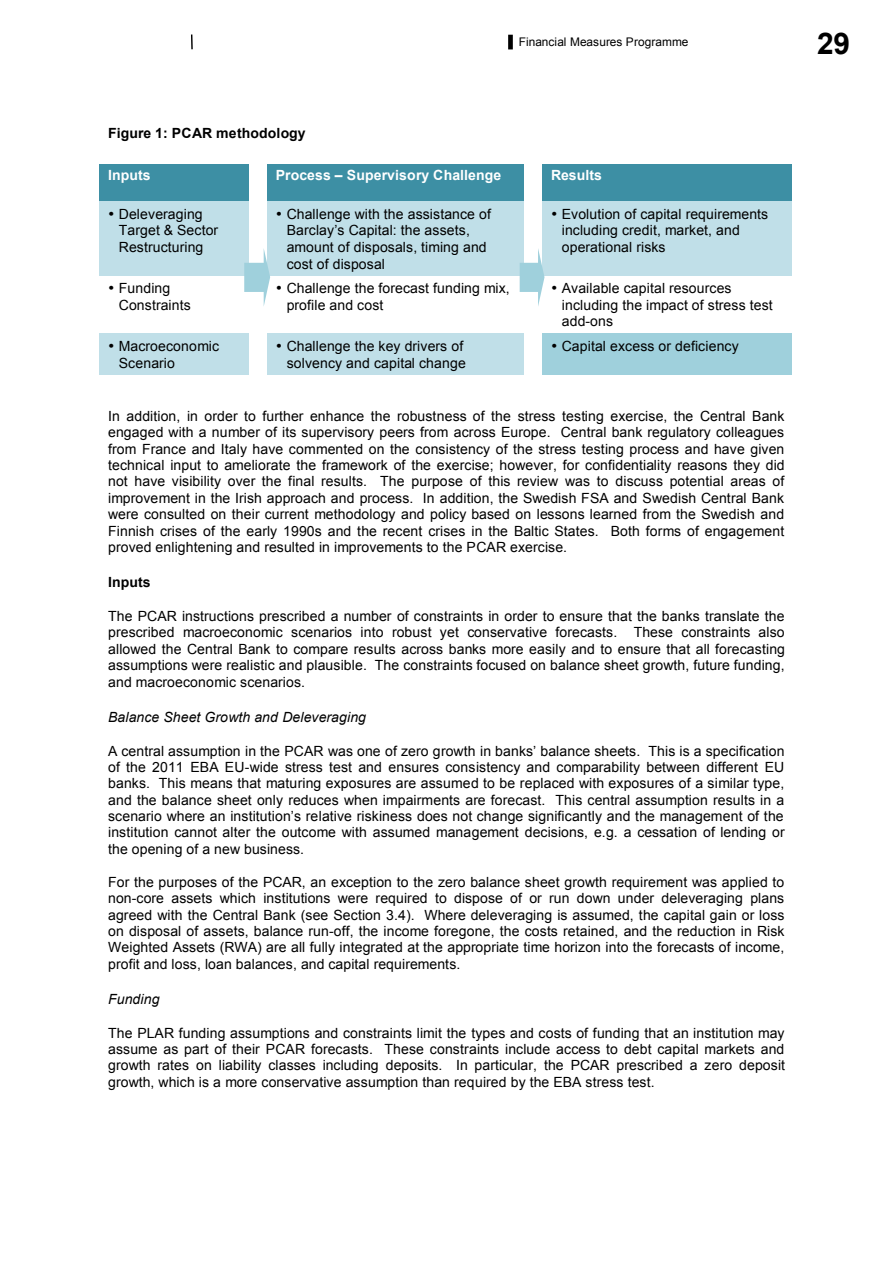
<style>
.page{position:relative;width:893px;height:1263px;background:#fff}
.page>*{position:absolute;margin:0;border:0;box-sizing:border-box;transform-origin:0 0}
.t1{font:700 29.85px "Arial";color:#000}
.t2{font:14.1px/16.4px "Arial";letter-spacing:.01em;color:#000}
.t3{font:700 14.1px "Arial";letter-spacing:.005em;color:#fff}
.t4{font:italic 14.1px "Arial";letter-spacing:.01em;color:#000}
.t5{font:700 14.1px "Arial";letter-spacing:.005em;color:#000}
.t6{font:11.85px "Arial";color:#000}
</style>
<div class="page">
<svg style="left:191px;top:35px;width:2px;height:14px"></svg>
<div style="left:508px;top:35px;width:5px;height:14px;background:#000"></div>
<div style="left:99px;top:164px;width:150px;height:38px;background:#3d8fa4"></div>
<div style="left:267px;top:164px;width:257px;height:38px;background:#3d8fa4"></div>
<div style="left:542px;top:164px;width:250px;height:38px;background:#3d8fa4"></div>
<div style="left:99px;top:202px;width:150px;height:74px;background:#c0dfe8"></div>
<div style="left:267px;top:202px;width:257px;height:74px;background:#c0dfe8"></div>
<div style="left:542px;top:202px;width:250px;height:74px;background:#c0dfe8"></div>
<div style="left:99px;top:333px;width:150px;height:42px;background:#c0dfe8"></div>
<div style="left:267px;top:333px;width:257px;height:42px;background:#c0dfe8"></div>
<div style="left:542px;top:333px;width:250px;height:42px;background:#9fd0dc"></div>
<svg style="left:244px;top:249px;width:26px;height:57px"></svg>
<svg style="left:520px;top:249px;width:24px;height:57px"></svg>
<p class="t6" style="left:519px;top:36px;width:171px">Financial Measures Programme</p>
<h1 class="t1" style="left:817px;top:31px;width:35px">29</h1>
<p class="t5" style="left:108px;top:127px;width:199px">Figure 1: PCAR methodology</p>
<p class="t3" style="left:108px;top:169px;width:44px">Inputs</p>
<p class="t3" style="left:276px;top:169px;width:227px">Process – Supervisory Challenge</p>
<p class="t3" style="left:551px;top:169px;width:53px">Results</p>
<p class="t2" style="left:119px;top:207px;width:101px;text-indent:-11px">• Deleveraging<br>Target &amp; Sector<br>Restructuring</p>
<p class="t2" style="left:287px;top:207px;width:206px;text-indent:-11px">• Challenge with the assistance of<br>Barclay’s Capital: the assets, amount of disposals, timing and cost of disposal</p>
<p class="t2" style="left:562px;top:207px;width:208px;text-indent:-11px">• Evolution of capital requirements including credit, market, and operational risks</p>
<p class="t2" style="left:119px;top:281px;width:73px;text-indent:-11px">• Funding<br>Constraints</p>
<p class="t2" style="left:287px;top:281px;width:225px;text-indent:-11px">• Challenge the forecast funding mix, profile and cost</p>
<p class="t2" style="left:562px;top:281px;width:212px;text-indent:-11px">• Available capital resources including the impact of stress test add-ons</p>
<p class="t2" style="left:119px;top:339px;width:102px;text-indent:-11px">• Macroeconomic<br>Scenario</p>
<p class="t2" style="left:276px;top:339px;width:191px;text-align:right">• Challenge the key drivers of solvency and capital change</p>
<p class="t2" style="left:551px;top:339px;width:189px">• Capital excess or deficiency</p>
<p class="t2" style="left:108px;top:409px;width:678px;text-align:justify">In addition, in order to further enhance the robustness of the stress testing exercise, the Central Bank engaged with a number of its supervisory peers from across Europe. Central bank regulatory colleagues from France and Italy have commented on the consistency of the stress testing process and have given technical input to ameliorate the framework of the exercise; however, for confidentiality reasons they did not have visibility over the final results. The purpose of this review was to discuss potential areas of improvement in the Irish approach and process. In addition, the Swedish FSA and Swedish Central Bank were consulted on their current methodology and policy based on lessons learned from the Swedish and Finnish crises of the early 1990s and the recent crises in the Baltic States. Both forms of engagement proved enlightening and resulted in improvements to the PCAR exercise.</p>
<p class="t5" style="left:108px;top:576px;width:44px">Inputs</p>
<p class="t2" style="left:108px;top:609px;width:678px;text-align:justify">The PCAR instructions prescribed a number of constraints in order to ensure that the banks translate the prescribed macroeconomic scenarios into robust yet conservative forecasts. These constraints also allowed the Central Bank to compare results across banks more easily and to ensure that all forecasting assumptions were realistic and plausible. The constraints focused on balance sheet growth, future funding, and macroeconomic scenarios.</p>
<p class="t4" style="left:108px;top:711px;width:259px">Balance Sheet Growth and Deleveraging</p>
<p class="t2" style="left:108px;top:743px;width:678px;text-align:justify">A central assumption in the PCAR was one of zero growth in banks’ balance sheets. This is a specification of the 2011 EBA EU-wide stress test and ensures consistency and comparability between different EU banks. This means that maturing exposures are assumed to be replaced with exposures of a similar type, and the balance sheet only reduces when impairments are forecast. This central assumption results in a scenario where an institution’s relative riskiness does not change significantly and the management of the institution cannot alter the outcome with assumed management decisions, e.g. a cessation of lending or the opening of a new business.</p>
<p class="t2" style="left:108px;top:874px;width:678px;text-align:justify">For the purposes of the PCAR, an exception to the zero balance sheet growth requirement was applied to non-core assets which institutions were required to dispose of or run down under deleveraging plans agreed with the Central Bank (see Section 3.4). Where deleveraging is assumed, the capital gain or loss on disposal of assets, balance run-off, the income foregone, the costs retained, and the reduction in Risk Weighted Assets (RWA) are all fully integrated at the appropriate time horizon into the forecasts of income, profit and loss, loan balances, and capital requirements.</p>
<p class="t4" style="left:108px;top:993px;width:53px">Funding</p>
<p class="t2" style="left:108px;top:1025px;width:678px;text-align:justify">The PLAR funding assumptions and constraints limit the types and costs of funding that an institution may assume as part of their PCAR forecasts. These constraints include access to debt capital markets and growth rates on liability classes including deposits. In particular, the PCAR prescribed a zero deposit growth, which is a more conservative assumption than required by the EBA stress test.</p>
</div>
